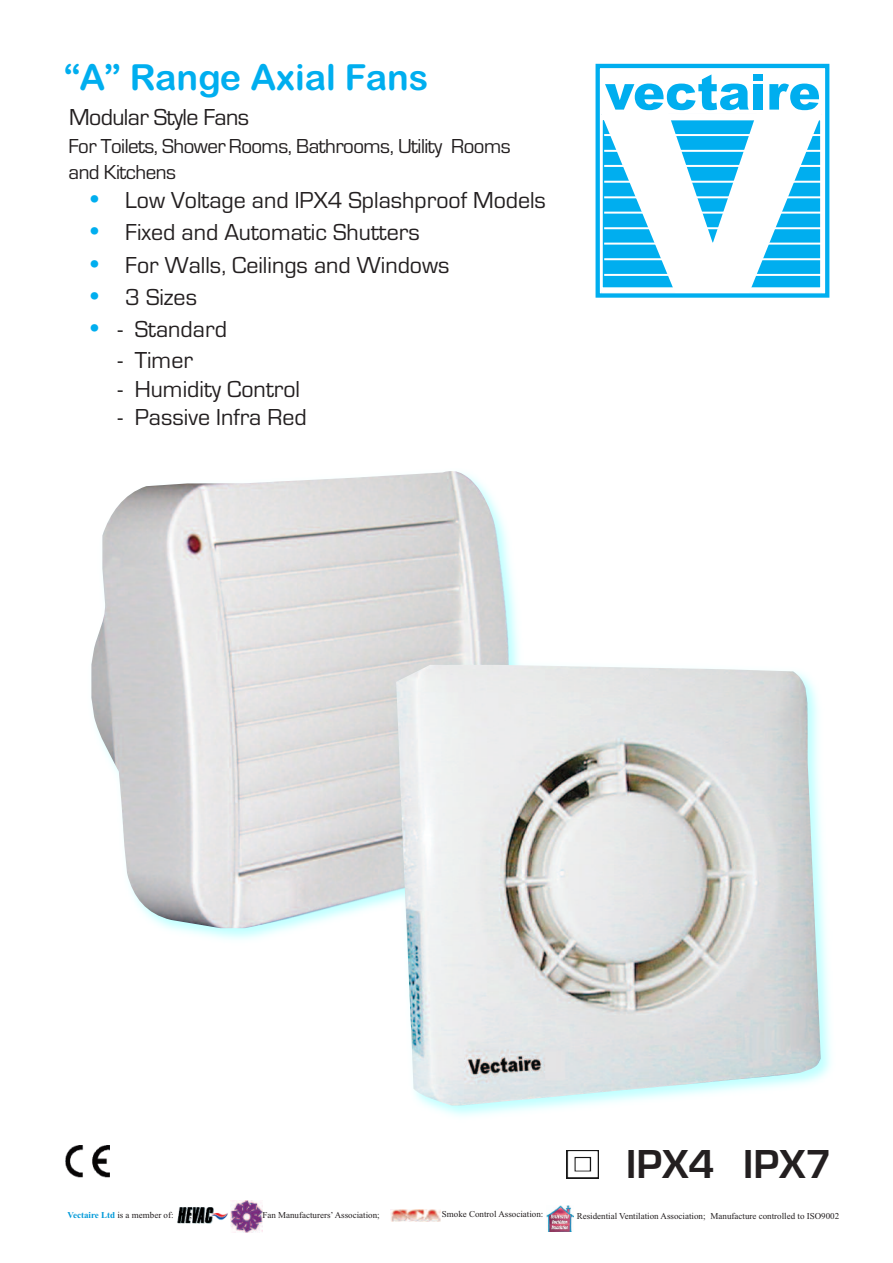
<style>
.page{position:relative;width:893px;height:1263px;background:#fff}
.page>*{position:absolute;margin:0;border:0;box-sizing:border-box;transform-origin:0 0}
.t1{font:700 42px "Eurostile";color:#231f20}
.t2{font:36px "Arial Rounded MT Bold";color:#00aeef}
.t3{font:24px "Eurostile";color:#231f20}
.t4{font:24px "Eurostile";letter-spacing:-.025em;color:#231f20}
.t5{font:21px/25.2px "Eurostile";letter-spacing:-.025em;color:#231f20}
.t6{font:9px "Times New Roman";color:#231f20}
.s1{font-weight:700;font-size:27px;color:#00aeef}
.s2{font-weight:700;color:#0099d8}
</style>
<div class="page">
<div style="left:596px;top:64px;width:233px;height:234px;border:4px solid #00aeef"></div>
<svg style="left:597px;top:74px;width:228px;height:223px"></svg>
<img style="left:91px;top:470px;width:420px;height:458px">
<img style="left:381px;top:647px;width:450px;height:469px">
<img style="left:396px;top:665px;width:425px;height:440px">
<img style="left:230px;top:1200px;width:32px;height:32px">
<img style="left:177px;top:1207px;width:51px;height:17px">
<img style="left:547px;top:1205px;width:26px;height:26px">
<img style="left:390px;top:1209px;width:51px;height:12px">
<img style="left:566px;top:1150px;width:33px;height:29px">
<img style="left:65px;top:1146px;width:45px;height:32px">
<h2 class="t2" style="left:64px;top:57px;width:366px">“A” Range Axial Fans</h2>
<p class="t4" style="left:69px;top:103px;width:182px">Modular Style Fans</p>
<p class="t5" style="left:69px;top:134px;width:444px">For Toilets, Shower Rooms, Bathrooms, Utility Rooms and Kitchens</p>
<p class="t3" style="left:91px;top:185px;width:457px"><span class="s1">•</span> Low Voltage and IPX4 Splashproof Models</p>
<p class="t3" style="left:91px;top:218px;width:330px"><span class="s1">•</span> Fixed and Automatic Shutters</p>
<p class="t3" style="left:91px;top:250px;width:360px"><span class="s1">•</span> For Walls, Ceilings and Windows</p>
<p class="t3" style="left:91px;top:283px;width:108px"><span class="s1">•</span> 3 Sizes</p>
<p class="t3" style="left:91px;top:315px;width:138px"><span class="s1">•</span> - Standard</p>
<p class="t3" style="left:118px;top:345px;width:77px">- Timer</p>
<p class="t3" style="left:118px;top:374px;width:184px">- Humidity Control</p>
<p class="t3" style="left:118px;top:403px;width:191px">- Passive Infra Red</p>
<h1 class="t1" style="left:626px;top:1139px;width:207px">IPX4 IPX7</h1>
<p class="t6" style="left:67px;top:1209px;width:108px"><span class="s2">Vectaire Ltd</span> is a member of:</p>
<p class="t6" style="left:189px;top:1209px;width:4px">;</p>
<p class="t6" style="left:262px;top:1210px;width:119px">Fan Manufacturers’Association;</p>
<p class="t6" style="left:442px;top:1209px;width:103px">Smoke Control Association:</p>
<p class="t6" style="left:577px;top:1210px;width:264px">Residential Ventilation Association; Manufacture controlled to ISO9002</p>
</div>
